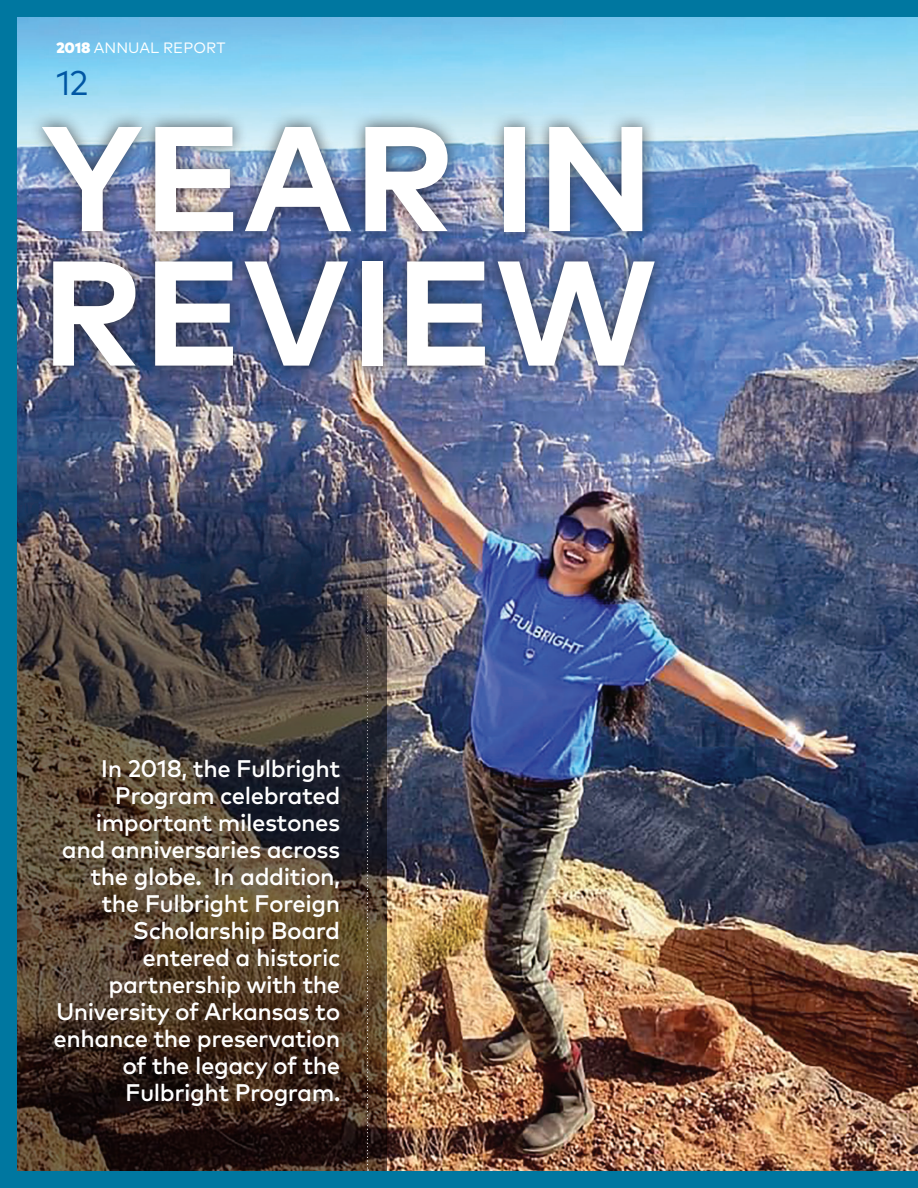
<style>
.page{position:relative;width:918px;height:1188px;background:#0077a0}
.page>*{position:absolute;margin:0;border:0;box-sizing:border-box;transform-origin:0 0}
.t1{font:700 148.8px/134.6px "Mark Pro";letter-spacing:.005em;color:#fff}
.t2{font:34.35px "Mark Pro";color:#0156a3}
.t3{font:500 24px/27px "Mark Pro";letter-spacing:-.02em;color:#fff;text-align:right}
.t4{font:15px "Mark Pro";letter-spacing:.005em;color:#fff}
.s1{font-weight:900}
</style>
<div class="page">
<img style="left:17px;top:17px;width:901px;height:1154px">
<img style="left:17px;top:449px;width:370px;height:722px">
<div style="left:29px;top:112px;width:639px;height:269px;background:#231f20;opacity:.72"></div>
<img style="left:367px;top:17px;width:2px;height:1154px">
<p class="t4" style="left:56px;top:37px;width:171px"><span class="s1">2018</span> ANNUAL REPORT</p>
<h2 class="t2" style="left:56px;top:57px;width:34px">12</h2>
<h1 class="t1" style="left:41px;top:99px;width:617px">YEAR IN<br>REVIEW</h1>
<p class="t3" style="left:54px;top:753px;width:288px">In 2018, the Fulbright<br>Program celebrated important milestones and anniversaries across the globe. In addition, the Fulbright Foreign<br>Scholarship Board entered a historic partnership with the<br>University of Arkansas to enhance the preservation of the legacy of the<br>Fulbright Program.</p>
</div>
